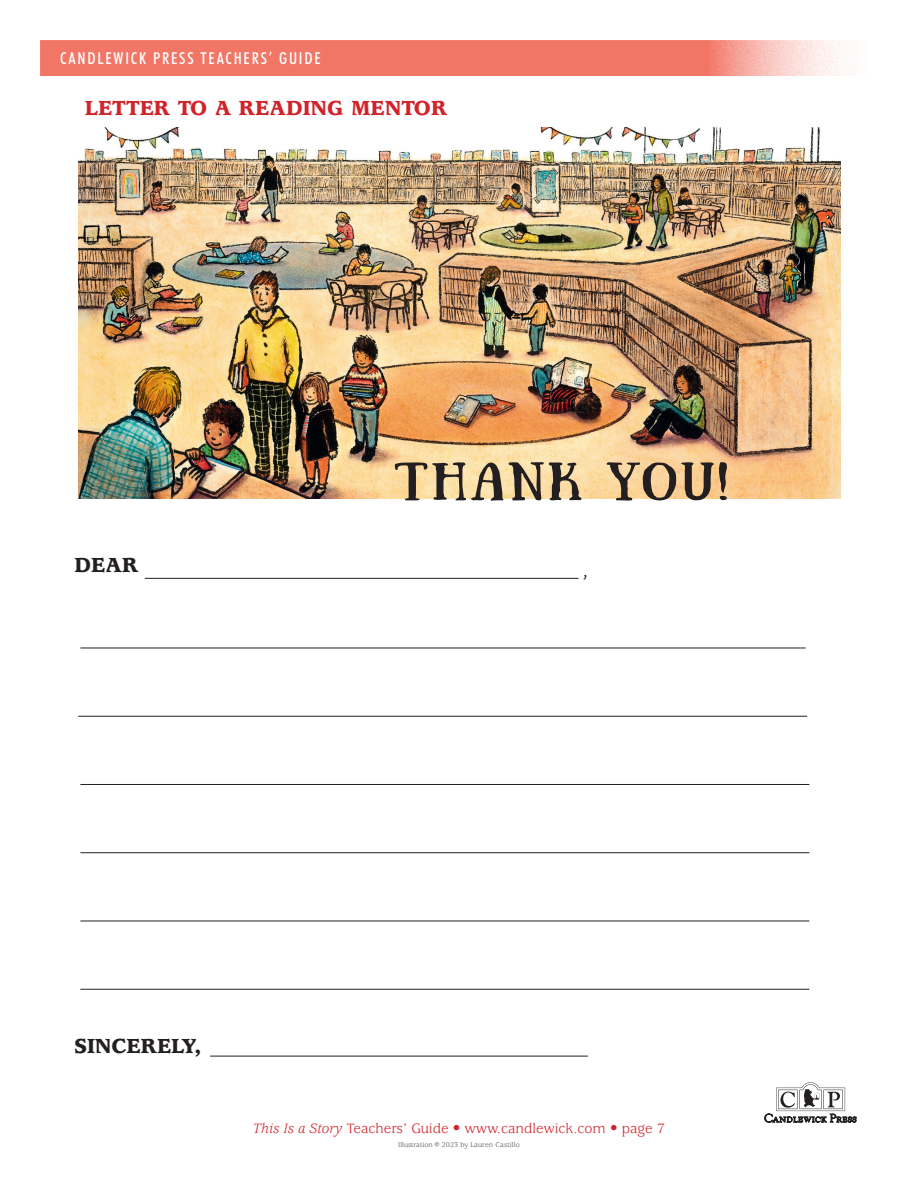
<style>
.page{position:relative;width:918px;height:1188px;background:#fff}
.page>*{position:absolute;margin:0;border:0;box-sizing:border-box;transform-origin:0 0}
.t1{font:37.95px "Sunday";letter-spacing:.05em;color:#231f20;scale:1.53 1}
.t2{font:900 22.5px "Usherwood";color:#d1232a}
.t3{font:900 22.5px "Usherwood";color:#231f20}
.t4{font:21px "Sunday";color:#231f20}
.t5{font:500 condensed 16.5px "Futura BT";letter-spacing:.11em;color:#fff}
.t6{font:15px "Usherwood";color:#d1232a}
.Arial_placeholder{font:7.5px "Usherwood";color:#4b4c4d}
.s1{font-style:italic}
.s2{font-size:9px}
</style>
<div class="page">
<hr style="left:80px;top:852px;width:729px;height:1px;background:#231f20">
<hr style="left:80px;top:921px;width:729px;height:1px;background:#231f20">
<hr style="left:80px;top:989px;width:729px;height:1px;background:#231f20">
<hr style="left:210px;top:1056px;width:378px;height:1px;background:#231f20">
<hr style="left:80px;top:784px;width:729px;height:1px;background:#231f20">
<hr style="left:78px;top:716px;width:729px;height:1px;background:#231f20">
<hr style="left:80px;top:648px;width:726px;height:1px;background:#231f20">
<hr style="left:145px;top:578px;width:434px;height:1px;background:#231f20">
<img style="left:78px;top:128px;width:762px;height:371px">
<svg style="left:40px;top:40px;width:820px;height:36px;background:#f38678"></svg>
<svg style="left:764px;top:1082px;width:92px;height:40px"></svg>
<p class="t5" style="left:60px;top:48px;width:262px">CANDLEWICK PRESS TEACHERS’ GUIDE</p>
<p class="t2" style="left:85px;top:95px;width:364px">LETTER TO A READING MENTOR</p>
<p class="t3" style="left:75px;top:553px;width:65px">DEAR</p>
<p class="t1" style="left:394px;top:456px;width:220px">THANK YOU!</p>
<p class="t4" style="left:583px;top:553px;width:5px">,</p>
<p class="t3" style="left:75px;top:1034px;width:129px">SINCERELY,</p>
<p class="t6" style="left:253px;top:1120px;width:414px"><span class="s1">This Is a Story</span> Teachers’ Guide • www.candlewick.com • page 7</p>
<p class="Arial_placeholder" style="left:398px;top:1141px;width:123px">Illustration <span class="s2">©</span> 2023 by Lauren Castillo</p>
</div>
